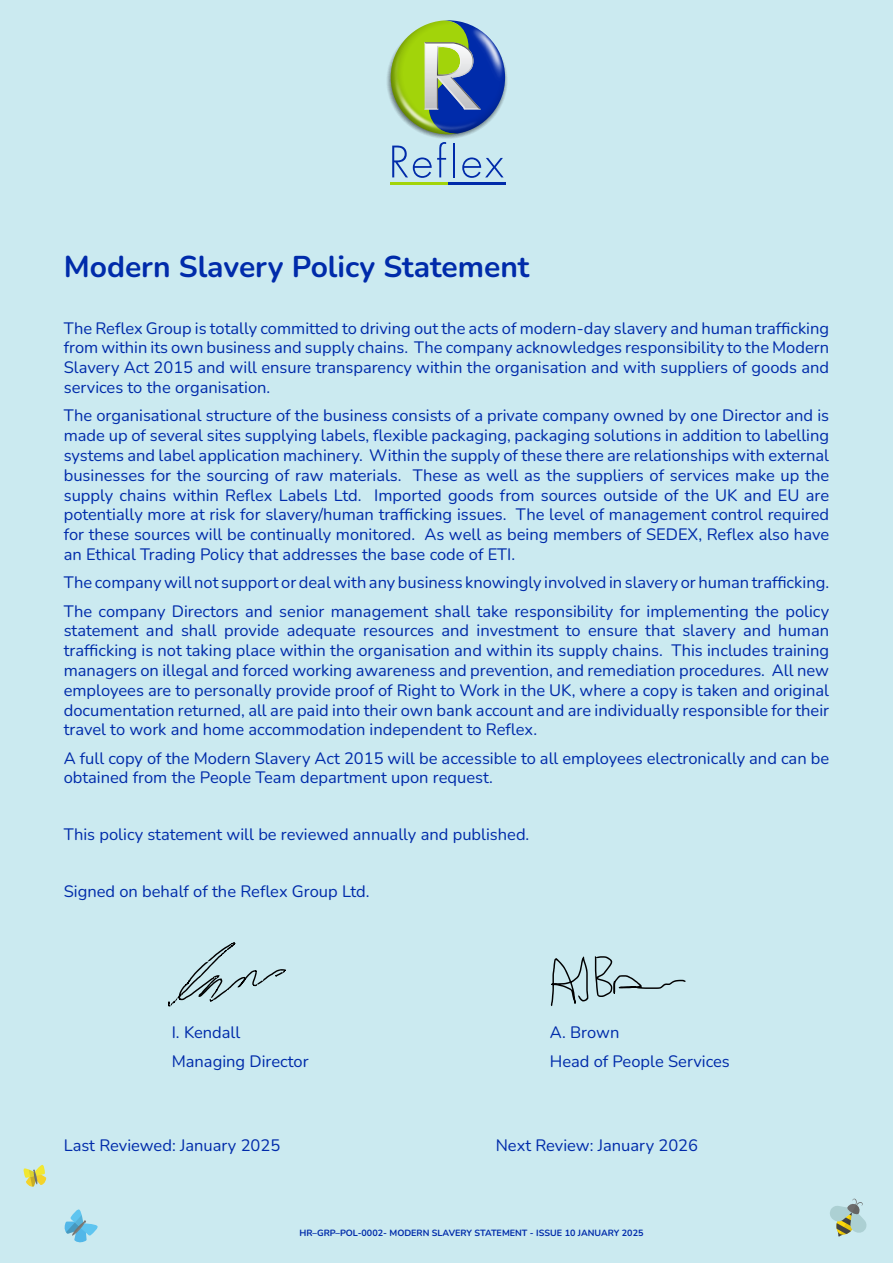
<style>
.page{position:relative;width:893px;height:1263px;background:#cbeaf0}
.page>*{position:absolute;margin:0;border:0;box-sizing:border-box;transform-origin:0 0}
.t1{font:700 30px "Nunito";color:#002baa}
.t2{font:16.5px/19.8px "Nunito";color:#002baa;text-align:justify}
.t3{font:700 9px "Nunito";color:#002baa}
</style>
<div class="page">
<svg style="left:23px;top:1164px;width:23px;height:23px"></svg>
<svg style="left:64px;top:1209px;width:34px;height:34px"></svg>
<svg style="left:830px;top:1198px;width:37px;height:39px"></svg>
<svg style="left:387px;top:20px;width:120px;height:158px"></svg>
<hr style="left:391px;top:182px;width:57px;height:2px;background:#a2d40a">
<hr style="left:448px;top:182px;width:57px;height:2px;background:#002baa">
<svg style="left:168px;top:942px;width:118px;height:64px"></svg>
<svg style="left:551px;top:956px;width:37px;height:50px"></svg>
<svg style="left:595px;top:956px;width:91px;height:41px"></svg>
<p class="t1" style="left:64px;top:246px;width:467px">Modern Slavery Policy Statement</p>
<p class="t2" style="left:64px;top:317px;width:767px">The Reflex Group is totally committed to driving out the acts of modern-day slavery and human trafficking from within its own business and supply chains. The company acknowledges responsibility to the Modern Slavery Act 2015 and will ensure transparency within the organisation and with suppliers of goods and services to the organisation.</p>
<p class="t2" style="left:64px;top:405px;width:767px">The organisational structure of the business consists of a private company owned by one Director and is made up of several sites supplying labels, flexible packaging, packaging solutions in addition to labelling systems and label application machinery. Within the supply of these there are relationships with external businesses for the sourcing of raw materials. These as well as the suppliers of services make up the supply chains within Reflex Labels Ltd. Imported goods from sources outside of the UK and EU are potentially more at risk for slavery/human trafficking issues. The level of management control required for these sources will be continually monitored. As well as being members of SEDEX, Reflex also have an Ethical Trading Policy that addresses the base code of ETI.</p>
<p class="t2" style="left:64px;top:572px;width:767px">The company will not support or deal with any business knowingly involved in slavery or human trafficking.</p>
<p class="t2" style="left:64px;top:600px;width:767px">The company Directors and senior management shall take responsibility for implementing the policy statement and shall provide adequate resources and investment to ensure that slavery and human trafficking is not taking place within the organisation and within its supply chains. This includes training managers on illegal and forced working awareness and prevention, and remediation procedures. All new employees are to personally provide proof of Right to Work in the UK, where a copy is taken and original documentation returned, all are paid into their own bank account and are individually responsible for their travel to work and home accommodation independent to Reflex.</p>
<p class="t2" style="left:64px;top:747px;width:767px">A full copy of the Modern Slavery Act 2015 will be accessible to all employees electronically and can be obtained from the People Team department upon request.</p>
<p class="t2" style="left:64px;top:824px;width:467px">This policy statement will be reviewed annually and published.</p>
<p class="t2" style="left:64px;top:880px;width:307px">Signed on behalf of the Reflex Group Ltd.</p>
<p class="t2" style="left:172px;top:1022px;width:70px">I. Kendall</p>
<p class="t2" style="left:550px;top:1022px;width:71px">A. Brown</p>
<p class="t2" style="left:172px;top:1050px;width:138px">Managing Director</p>
<p class="t2" style="left:550px;top:1050px;width:182px">Head of People Services</p>
<p class="t2" style="left:64px;top:1135px;width:218px">Last Reviewed: January 2025</p>
<p class="t2" style="left:496px;top:1135px;width:204px">Next Review: January 2026</p>
<p class="t3" style="left:300px;top:1227px;width:345px">HR–GRP–POL-0002- MODERN SLAVERY STATEMENT - ISSUE 10 JANUARY 2025</p>
</div>
